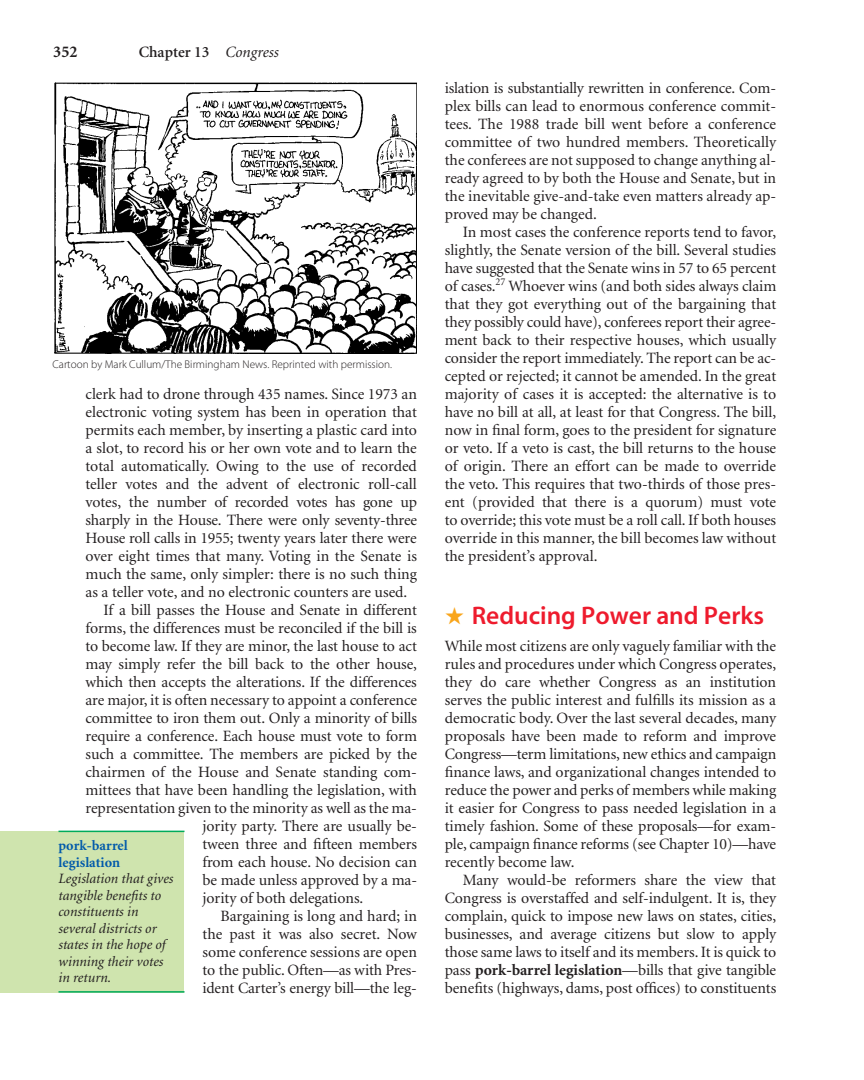
<style>
.page{position:relative;width:864px;height:1080px;background:#fff}
.page>*{position:absolute;margin:0;border:0;box-sizing:border-box;transform-origin:0 0}
.t1{font:25.5px "Myriad Sem";color:#ee1b2d}
.t2{font:700 16.5px "Minion";color:#231f20}
.t3{font:15.75px "Minion";letter-spacing:-.005em;color:#231f20}
.t4{font:600 15.75px "Minion";color:#231f20}
.t5{font:italic 14.25px/16.5px "Minion";color:#231f20}
.t6{font:11.25px "Myriad Lig";color:#231f20}
.s1{font-weight:400;font-style:italic}
.s2{font-weight:700;font-style:normal;color:#015aaa}
.s3{color:#f9a51b}
.s4{font-weight:700}
</style>
<div class="page">
<div style="left:0;top:831px;width:184px;height:162px;background:#cfe4ae"></div>
<hr style="left:58px;top:831px;width:126px;height:1px;background:#00ab5b">
<hr style="left:58px;top:991px;width:126px;height:2px;background:#00ab5b">
<img style="left:54px;top:82px;width:362px;height:272px">
<p class="t2" style="left:53px;top:45px;width:26px">352</p>
<p class="t4" style="left:139px;top:46px;width:142px">Chapter 13 <span class="s1">Congress</span></p>
<p class="t6" style="left:52px;top:360px;width:341px">Cartoon by Mark Cullum/The Birmingham News. Reprinted with permission.</p>
<p class="t3" style="left:86px;top:387px;width:333px">clerk had to drone through 435 names. Since 1973 an</p>
<p class="t3" style="left:86px;top:405px;width:333px">electronic voting system has been in operation that</p>
<p class="t3" style="left:86px;top:423px;width:333px">permits each member, by inserting a plastic card into</p>
<p class="t3" style="left:86px;top:441px;width:333px">a slot, to record his or her own vote and to learn the</p>
<p class="t3" style="left:86px;top:459px;width:333px">total automatically. Owing to the use of recorded</p>
<p class="t3" style="left:86px;top:477px;width:333px">teller votes and the advent of electronic roll-call</p>
<p class="t3" style="left:86px;top:495px;width:333px">votes, the number of recorded votes has gone up</p>
<p class="t3" style="left:86px;top:513px;width:333px">sharply in the House. There were only seventy-three</p>
<p class="t3" style="left:86px;top:531px;width:333px">House roll calls in 1955; twenty years later there were</p>
<p class="t3" style="left:86px;top:549px;width:333px">over eight times that many. Voting in the Senate is</p>
<p class="t3" style="left:86px;top:567px;width:333px">much the same, only simpler: there is no such thing</p>
<p class="t3" style="left:86px;top:585px;width:323px">as a teller vote, and no electronic counters are used.</p>
<p class="t3" style="left:104px;top:603px;width:315px">If a bill passes the House and Senate in different</p>
<p class="t3" style="left:86px;top:621px;width:333px">forms, the differences must be reconciled if the bill is</p>
<p class="t3" style="left:86px;top:639px;width:333px">to become law. If they are minor, the last house to act</p>
<p class="t3" style="left:86px;top:657px;width:333px">may simply refer the bill back to the other house,</p>
<p class="t3" style="left:86px;top:675px;width:333px">which then accepts the alterations. If the differences</p>
<p class="t3" style="left:86px;top:693px;width:333px">are major, it is often necessary to appoint a conference</p>
<p class="t3" style="left:86px;top:711px;width:333px">committee to iron them out. Only a minority of bills</p>
<p class="t3" style="left:86px;top:729px;width:333px">require a conference. Each house must vote to form</p>
<p class="t3" style="left:86px;top:747px;width:333px">such a committee. The members are picked by the</p>
<p class="t3" style="left:86px;top:765px;width:333px">chairmen of the House and Senate standing com-</p>
<p class="t3" style="left:86px;top:783px;width:333px">mittees that have been handling the legislation, with</p>
<p class="t3" style="left:86px;top:801px;width:333px">representation given to the minority as well as the ma-</p>
<p class="t3" style="left:203px;top:819px;width:216px">jority party. There are usually be-</p>
<p class="t3" style="left:203px;top:837px;width:216px">tween three and fifteen members</p>
<p class="t3" style="left:203px;top:856px;width:216px">from each house. No decision can</p>
<p class="t3" style="left:203px;top:874px;width:216px">be made unless approved by a ma-</p>
<p class="t3" style="left:203px;top:892px;width:162px">jority of both delegations.</p>
<p class="t3" style="left:221px;top:910px;width:198px">Bargaining is long and hard; in</p>
<p class="t3" style="left:203px;top:928px;width:216px">the past it was also secret. Now</p>
<p class="t3" style="left:203px;top:946px;width:216px">some conference sessions are open</p>
<p class="t3" style="left:203px;top:964px;width:216px">to the public. Often—as with Pres-</p>
<p class="t3" style="left:203px;top:982px;width:216px">ident Carter’s energy bill—the leg-</p>
<p class="t5" style="left:58px;top:839px;width:116px"><span class="s2">pork-barrel legislation<br></span>Legislation that gives tangible benefits to constituents in several districts or states in the hope of winning their votes in return.</p>
<p class="t3" style="left:445px;top:82px;width:333px">islation is substantially rewritten in conference. Com-</p>
<p class="t3" style="left:445px;top:100px;width:333px">plex bills can lead to enormous conference commit-</p>
<p class="t3" style="left:445px;top:118px;width:333px">tees. The 1988 trade bill went before a conference</p>
<p class="t3" style="left:445px;top:136px;width:333px">committee of two hundred members. Theoretically</p>
<p class="t3" style="left:445px;top:154px;width:333px">the conferees are not supposed to change anything al-</p>
<p class="t3" style="left:445px;top:172px;width:333px">ready agreed to by both the House and Senate, but in</p>
<p class="t3" style="left:445px;top:190px;width:333px">the inevitable give-and-take even matters already ap-</p>
<p class="t3" style="left:445px;top:208px;width:154px">proved may be changed.</p>
<p class="t3" style="left:463px;top:226px;width:315px">In most cases the conference reports tend to favor,</p>
<p class="t3" style="left:445px;top:244px;width:333px">slightly, the Senate version of the bill. Several studies</p>
<p class="t3" style="left:445px;top:262px;width:333px">have suggested that the Senate wins in 57 to 65 percent</p>
<p class="t3" style="left:445px;top:279px;width:333px">of cases.<sup>27</sup> Whoever wins (and both sides always claim</p>
<p class="t3" style="left:445px;top:297px;width:333px">that they got everything out of the bargaining that</p>
<p class="t3" style="left:445px;top:315px;width:333px">they possibly could have), conferees report their agree-</p>
<p class="t3" style="left:445px;top:333px;width:333px">ment back to their respective houses, which usually</p>
<p class="t3" style="left:445px;top:351px;width:333px">consider the report immediately. The report can be ac-</p>
<p class="t3" style="left:445px;top:369px;width:333px">cepted or rejected; it cannot be amended. In the great</p>
<p class="t3" style="left:445px;top:387px;width:333px">majority of cases it is accepted: the alternative is to</p>
<p class="t3" style="left:445px;top:405px;width:333px">have no bill at all, at least for that Congress. The bill,</p>
<p class="t3" style="left:445px;top:423px;width:333px">now in final form, goes to the president for signature</p>
<p class="t3" style="left:445px;top:441px;width:333px">or veto. If a veto is cast, the bill returns to the house</p>
<p class="t3" style="left:445px;top:459px;width:333px">of origin. There an effort can be made to override</p>
<p class="t3" style="left:445px;top:477px;width:333px">the veto. This requires that two-thirds of those pres-</p>
<p class="t3" style="left:445px;top:495px;width:333px">ent (provided that there is a quorum) must vote</p>
<p class="t3" style="left:445px;top:513px;width:333px">to override; this vote must be a roll call. If both houses</p>
<p class="t3" style="left:445px;top:531px;width:333px">override in this manner, the bill becomes law without</p>
<p class="t3" style="left:445px;top:549px;width:154px">the president’s approval.</p>
<p class="t1" style="left:445px;top:605px;width:321px"><span class="s3">★</span> Reducing Power and Perks</p>
<p class="t3" style="left:445px;top:639px;width:333px">While most citizens are only vaguely familiar with the</p>
<p class="t3" style="left:445px;top:657px;width:333px">rules and procedures under which Congress operates,</p>
<p class="t3" style="left:445px;top:675px;width:333px">they do care whether Congress as an institution</p>
<p class="t3" style="left:445px;top:693px;width:333px">serves the public interest and fulfills its mission as a</p>
<p class="t3" style="left:445px;top:711px;width:333px">democratic body. Over the last several decades, many</p>
<p class="t3" style="left:445px;top:729px;width:333px">proposals have been made to reform and improve</p>
<p class="t3" style="left:445px;top:747px;width:333px">Congress—term limitations, new ethics and campaign</p>
<p class="t3" style="left:445px;top:765px;width:333px">finance laws, and organizational changes intended to</p>
<p class="t3" style="left:445px;top:783px;width:333px">reduce the power and perks of members while making</p>
<p class="t3" style="left:445px;top:801px;width:333px">it easier for Congress to pass needed legislation in a</p>
<p class="t3" style="left:445px;top:819px;width:333px">timely fashion. Some of these proposals—for exam-</p>
<p class="t3" style="left:445px;top:837px;width:333px">ple, campaign finance reforms (see Chapter 10)—have</p>
<p class="t3" style="left:445px;top:855px;width:131px">recently become law.</p>
<p class="t3" style="left:463px;top:873px;width:315px">Many would-be reformers share the view that</p>
<p class="t3" style="left:445px;top:891px;width:333px">Congress is overstaffed and self-indulgent. It is, they</p>
<p class="t3" style="left:445px;top:909px;width:333px">complain, quick to impose new laws on states, cities,</p>
<p class="t3" style="left:445px;top:927px;width:333px">businesses, and average citizens but slow to apply</p>
<p class="t3" style="left:445px;top:945px;width:333px">those same laws to itself and its members. It is quick to</p>
<p class="t3" style="left:445px;top:963px;width:333px">pass <span class="s4">pork-barrel legislation</span>—bills that give tangible</p>
<p class="t3" style="left:445px;top:981px;width:333px">benefits (highways, dams, post offices) to constituents</p>
</div>
